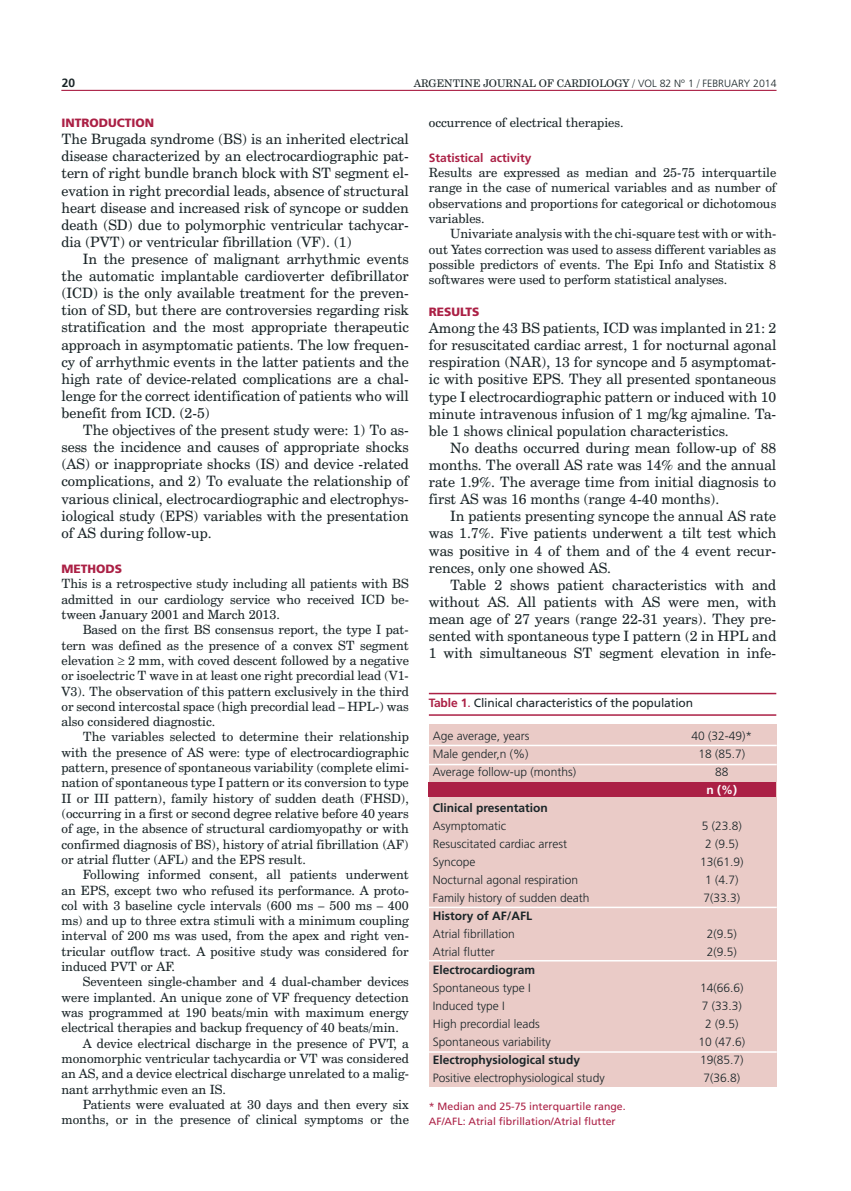
<style>
.page{position:relative;width:851px;height:1191px;background:#fff}
.page>*{position:absolute;margin:0;border:0;box-sizing:border-box;transform-origin:0 0}
.t1{font:14.25px/17.1px "Century Schoolbook BT";color:#1a2528;text-align:justify}
.t2{font:12.75px/15.3px "Century Schoolbook BT";color:#1a2528;text-align:justify}
.t3{font:300 12px/18px "Frutiger LT Std";color:#1a2528}
.t4{font:700 12px "Frutiger LT Std";color:#1a2528}
.t5{font:12px "Frutiger";letter-spacing:-.01em;color:#1a2528}
.t6{font:12px "Frutiger Black B";color:#ab2045}
.t7{font:700 12px "Frutiger LT Std";color:#ab2045}
.t8{font:700 12px "Frutiger LT Std";color:#fff}
.t9{font:10.5px/15px "Frutiger LT Std";color:#ab2045}
.t10{font:10.5px "Century Schoolbook BT";color:#1a2528}
.t11{font:300 10.5px "Frutiger LT Std";color:#1a2528}
.s1{font-family:"Frutiger LT Std";font-weight:300}
.s2{font-family:"Frutiger LT Std";font-weight:700;color:#ab2045}
.s3{color:#ab2045}
</style>
<div class="page">
<hr style="left:61px;top:90px;width:715px;height:1px;background:#ab2045">
<hr style="left:429px;top:693px;width:347px;height:1px;background:#ab2045">
<hr style="left:429px;top:714px;width:347px;height:2px;background:#ab2045">
<div style="left:429px;top:724px;width:347px;height:363px;background:#eacbc7"></div>
<hr style="left:428px;top:744px;width:348px;height:2px;background:#fff">
<hr style="left:428px;top:764px;width:348px;height:1px;background:#fff">
<hr style="left:428px;top:906px;width:348px;height:2px;background:#fff">
<hr style="left:428px;top:960px;width:348px;height:1px;background:#fff">
<hr style="left:428px;top:1051px;width:348px;height:1px;background:#fff">
<div style="left:428px;top:782px;width:348px;height:15px;background:#ab2045"></div>
<p class="t4" style="left:62px;top:75px;width:15px">20</p>
<p class="t10" style="left:413px;top:77px;width:325px">ARGENTINE JOURNAL OF CARDIOLOGY / <span class="s1">VOL 82 Nº 1</span> / <span class="s1">FEBRUARY</span></p>
<p class="t11" style="left:753px;top:77px;width:25px">2014</p>
<p class="t6" style="left:61px;top:116px;width:94px">INTRODUCTION</p>
<p class="t1" style="left:61px;top:130px;width:349px">The Brugada syndrome (BS) is an inherited electrical disease characterized by an electrocardiographic pat&shy;tern of right bundle branch block with ST segment el&shy;evation in right precordial leads, absence of structural heart disease and increased risk of syncope or sudden death (SD) due to polymorphic ventricular tachycar&shy;dia (PVT) or ventricular fibrillation (VF). (1)</p>
<p class="t1" style="left:61px;top:250px;width:349px;text-indent:21px">In the presence of malignant arrhythmic events the automatic implantable cardioverter defibrillator (ICD) is the only available treatment for the preven&shy;tion of SD, but there are controversies regarding risk stratification and the most appropriate therapeutic approach in asymptomatic patients. The low frequen&shy;cy of arrhythmic events in the latter patients and the high rate of device-related complications are a chal&shy;lenge for the correct identification of patients who will benefit from ICD. (2-5)</p>
<p class="t1" style="left:61px;top:421px;width:349px;text-indent:21px">The objectives of the present study were: 1) To as&shy;sess the incidence and causes of appropriate shocks (AS) or inappropriate shocks (IS) and device -related complications, and 2) To evaluate the relationship of various clinical, electrocardiographic and electrophys&shy;iological study (EPS) variables with the presentation of AS during follow-up.</p>
<p class="t6" style="left:61px;top:561px;width:62px">METHODS</p>
<p class="t2" style="left:61px;top:576px;width:349px">This is a retrospective study including all patients with BS admitted in our cardiology service who received ICD be&shy;tween January 2001 and March 2013.</p>
<p class="t2" style="left:61px;top:622px;width:349px;text-indent:21px">Based on the first BS consensus report, the type I pat&shy;tern was defined as the presence of a convex ST segment elevation ≥ 2 mm, with coved descent followed by a negative or isoelectric T wave in at least one right precordial lead (V1- V3). The observation of this pattern exclusively in the third or second intercostal space (high precordial lead – HPL-) was also considered diagnostic.</p>
<p class="t2" style="left:61px;top:729px;width:349px;text-indent:21px">The variables selected to determine their relationship with the presence of AS were: type of electrocardiographic pattern, presence of spontaneous variability (complete elimi&shy;nation of spontaneous type I pattern or its conversion to type II or III pattern), family history of sudden death (FHSD), (occurring in a first or second degree relative before 40 years of age, in the absence of structural cardiomyopathy or with confirmed diagnosis of BS), history of atrial fibrillation (AF) or atrial flutter (AFL) and the EPS result.</p>
<p class="t2" style="left:61px;top:867px;width:349px;text-indent:21px">Following informed consent, all patients underwent an EPS, except two who refused its performance. A proto&shy;col with 3 baseline cycle intervals (600 ms – 500 ms – 400 ms) and up to three extra stimuli with a minimum coupling interval of 200 ms was used, from the apex and right ven&shy;tricular outflow tract. A positive study was considered for induced PVT or AF.</p>
<p class="t2" style="left:83px;top:974px;width:327px">Seventeen single-chamber and 4 dual-chamber devices</p>
<p class="t2" style="left:61px;top:989px;width:349px">were implanted. An unique zone of VF frequency detection</p>
<p class="t2" style="left:61px;top:1004px;width:349px">was programmed at 190 beats/min with maximum energy</p>
<p class="t2" style="left:61px;top:1020px;width:339px">electrical therapies and backup frequency of 40 beats/min.</p>
<p class="t2" style="left:83px;top:1035px;width:327px">A device electrical discharge in the presence of PVT, a</p>
<p class="t2" style="left:61px;top:1050px;width:349px">monomorphic ventricular tachycardia or VT was considered</p>
<p class="t2" style="left:61px;top:1065px;width:349px">an AS, and a device electrical discharge unrelated to a malig-</p>
<p class="t2" style="left:61px;top:1081px;width:166px">nant arrhythmic even an IS.</p>
<p class="t2" style="left:83px;top:1096px;width:327px">Patients were evaluated at 30 days and then every six</p>
<p class="t2" style="left:61px;top:1111px;width:349px">months, or in the presence of clinical symptoms or the</p>
<p class="t2" style="left:429px;top:115px;width:196px">occurrence of electrical therapies.</p>
<p class="t7" style="left:429px;top:150px;width:104px">Statistical activity</p>
<p class="t2" style="left:429px;top:165px;width:349px">Results are expressed as median and 25-75 interquartile range in the case of numerical variables and as number of observations and proportions for categorical or dichotomous variables.</p>
<p class="t2" style="left:429px;top:226px;width:349px;text-indent:21px">Univariate analysis with the chi-square test with or with&shy;out Yates correction was used to assess different variables as possible predictors of events. The Epi Info and Statistix 8 softwares were used to perform statistical analyses.</p>
<p class="t6" style="left:429px;top:304px;width:52px">RESULTS</p>
<p class="t1" style="left:429px;top:319px;width:349px">Among the 43 BS patients, ICD was implanted in 21: 2 for resuscitated cardiac arrest, 1 for nocturnal agonal respiration (NAR), 13 for syncope and 5 asymptomat&shy;ic with positive EPS. They all presented spontaneous type I electrocardiographic pattern or induced with 10 minute intravenous infusion of 1 mg/kg ajmaline. Ta&shy;ble 1 shows clinical population characteristics.</p>
<p class="t1" style="left:429px;top:439px;width:349px;text-indent:21px">No deaths occurred during mean follow-up of 88 months. The overall AS rate was 14% and the annual rate 1.9%. The average time from initial diagnosis to first AS was 16 months (range 4-40 months).</p>
<p class="t1" style="left:429px;top:507px;width:349px;text-indent:21px">In patients presenting syncope the annual AS rate was 1.7%. Five patients underwent a tilt test which was positive in 4 of them and of the 4 event recur&shy;rences, only one showed AS.</p>
<p class="t1" style="left:429px;top:576px;width:349px;text-indent:21px">Table 2 shows patient characteristics with and without AS. All patients with AS were men, with mean age of 27 years (range 22-31 years). They pre&shy;sented with spontaneous type I pattern (2 in HPL and 1 with simultaneous ST segment elevation in infe-</p>
<p class="t5" style="left:429px;top:696px;width:266px"><span class="s2">Table 1</span><span class="s3">.</span> Clinical characteristics of the population</p>
<p class="t3" style="left:432px;top:727px;width:145px">Age average, years<br>Male gender,n (%)<br>Average follow-up (months)</p>
<p class="t4" style="left:432px;top:800px;width:117px">Clinical presentation</p>
<p class="t3" style="left:432px;top:817px;width:158px">Asymptomatic<br>Resuscitated cardiac arrest<br>Syncope<br>Nocturnal agonal respiration<br>Family history of sudden death</p>
<p class="t4" style="left:432px;top:908px;width:100px">History of AF/AFL</p>
<p class="t3" style="left:432px;top:925px;width:83px">Atrial fibrillation<br>Atrial flutter</p>
<p class="t4" style="left:432px;top:962px;width:104px">Electrocardiogram</p>
<p class="t3" style="left:432px;top:979px;width:120px">Spontaneous type I<br>Induced type I<br>High precordial leads<br>Spontaneous variability</p>
<p class="t4" style="left:432px;top:1052px;width:149px">Electrophysiological study</p>
<p class="t3" style="left:432px;top:1069px;width:173px">Positive electrophysiological study</p>
<p class="t3" style="left:691px;top:726px;width:62px;text-align:center">40 (32-49)*<br>18 (85.7)<br>88</p>
<p class="t8" style="left:706px;top:782px;width:32px">n (%)</p>
<p class="t3" style="left:700px;top:816px;width:45px;text-align:center">5 (23.8)<br>2 (9.5)<br>13(61.9)<br>1 (4.7)<br>7(33.3)</p>
<p class="t3" style="left:706px;top:924px;width:32px">2(9.5)<br>2(9.5)</p>
<p class="t3" style="left:698px;top:978px;width:48px;text-align:center">14(66.6)<br>7 (33.3)<br>2 (9.5)<br>10 (47.6)<br>19(85.7)<br>7(36.8)</p>
<p class="t9" style="left:429px;top:1098px;width:198px">* Median and 25-75 interquartile range.<br>AF/AFL: Atrial fibrillation/Atrial flutter</p>
</div>
